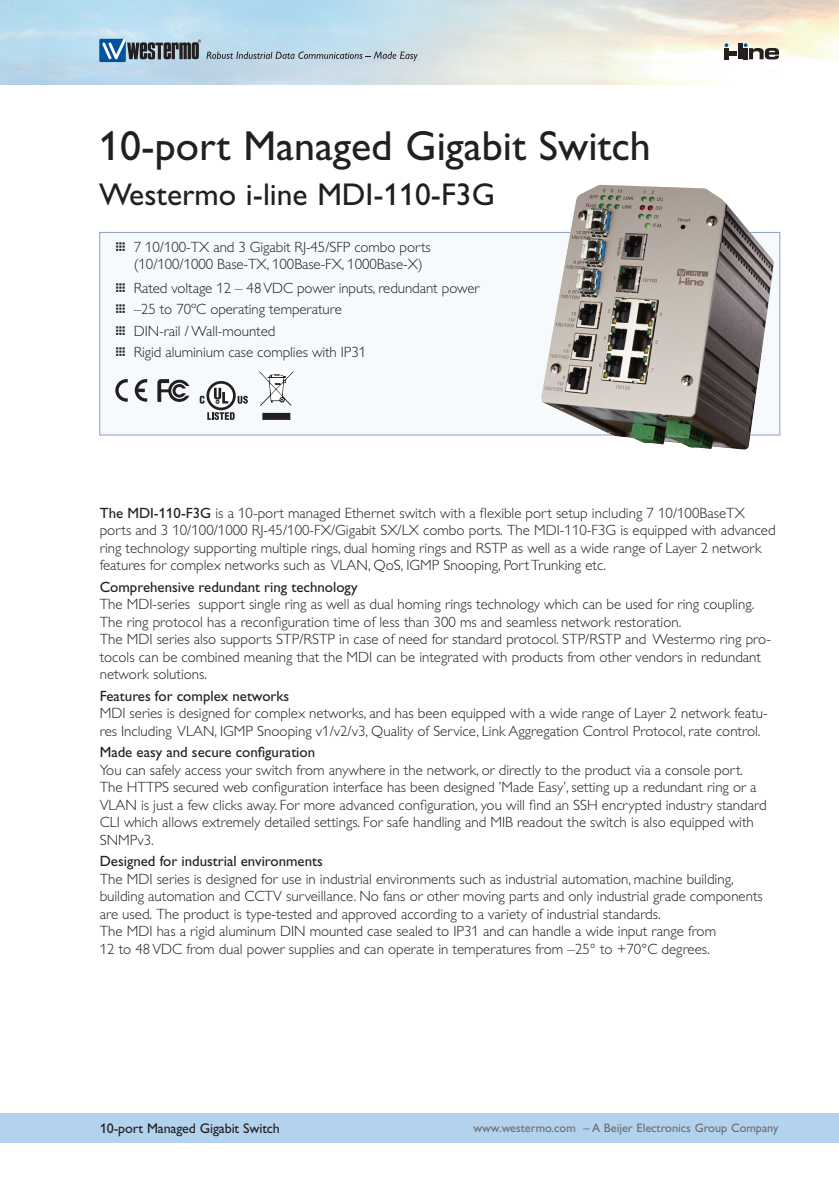
<style>
.page{position:relative;width:839px;height:1186px;background:#fff}
.page>*{position:absolute;margin:0;border:0;box-sizing:border-box;transform-origin:0 0}
.Produktrubrik{font:42px "Gill Alt One Mod";color:#231f20}
.Produktrubrik-2{font:31.5px "Gill Alt One Mod";color:#231f20}
.Brödtext{font:300 14.88px/17.5px "Gill Alt One Mod";color:#231f20}
.t1{font:14px "Gill Alt One Mod";letter-spacing:-.01em;color:#231f20}
.t2{font:12.25px "Gill Alt One Mod";color:#6c6d70}
.s1{font-size:15.75px}
.s2{font-weight:400}
</style>
<div class="page">
<img style="left:0;top:0;width:838px;height:84px">
<div style="left:0;top:1112px;width:838px;height:30px;background:#b3d2ee"></div>
<div style="left:100px;top:232px;width:679px;height:203px;background:#f6fafd"></div>
<svg style="left:115px;top:379px;width:13px;height:23px"></svg>
<svg style="left:135px;top:379px;width:12px;height:23px"></svg>
<svg style="left:157px;top:379px;width:32px;height:23px"></svg>
<svg style="left:259px;top:371px;width:34px;height:35px"></svg>
<svg style="left:262px;top:413px;width:28px;height:7px"></svg>
<svg style="left:207px;top:412px;width:27px;height:8px"></svg>
<svg style="left:237px;top:396px;width:11px;height:8px"></svg>
<svg style="left:206px;top:381px;width:30px;height:29px"></svg>
<svg style="left:209px;top:384px;width:24px;height:23px"></svg>
<svg style="left:214px;top:388px;width:14px;height:15px"></svg>
<svg style="left:200px;top:396px;width:4px;height:8px"></svg>
<div style="left:99px;top:39px;width:27px;height:23px;background:#0153a1"></div>
<svg style="left:102px;top:39px;width:315px;height:22px;background:#9ab1c1"></svg>
<hr style="left:738px;top:43px;width:4px;height:16px;background:#231f20">
<svg style="left:724px;top:43px;width:12px;height:13px"></svg>
<hr style="left:724px;top:48px;width:4px;height:11px;background:#231f20">
<svg style="left:743px;top:43px;width:35px;height:16px"></svg>
<img style="left:541px;top:185px;width:232px;height:264px">
<p class="Produktrubrik" style="left:99px;top:123px;width:553px">10-port Managed Gigabit Switch</p>
<p class="Produktrubrik-2" style="left:99px;top:177px;width:397px">Westermo i-line MDI-110-F3G</p>
<p class="Brödtext" style="left:134px;top:238px;width:298px;text-indent:-19px"><span class="s1">…</span> 7 10/100-TX and 3 Gigabit RJ-45/SFP combo ports (10/100/1000 Base-TX, 100Base-FX, 1000Base-X)</p>
<p class="Brödtext" style="left:115px;top:279px;width:366px"><span class="s1">…</span> Rated voltage 12 – 48VDC power inputs, redundant power</p>
<p class="Brödtext" style="left:115px;top:300px;width:228px"><span class="s1">…</span> –25 to 70ºC operating temperature</p>
<p class="Brödtext" style="left:115px;top:322px;width:162px"><span class="s1">…</span> DIN-rail / Wall-mounted</p>
<p class="Brödtext" style="left:115px;top:343px;width:253px"><span class="s1">…</span> Rigid aluminium case complies with IP31</p>
<p class="Brödtext" style="left:100px;top:504px;width:677px"><span class="s2">The MDI-110-F3G</span> is a 10-port managed Ethernet switch with a flexible port setup including 7 10/100BaseTX ports and 3 10/100/1000 RJ-45/100-FX/Gigabit SX/LX combo ports. The MDI-110-F3G is equipped with advanced ring technology supporting multiple rings, dual homing rings and RSTP as well as a wide range of Layer 2 network features for complex networks such as VLAN, QoS, IGMP Snooping, PortTrunking etc.</p>
<p class="Brödtext" style="left:100px;top:578px;width:672px"><span class="s2">Comprehensive redundant ring technology<br></span>The MDI-series support single ring as well as dual homing rings technology which can be used for ring coupling.<br>The ring protocol has a reconfiguration time of less than 300 ms and seamless network restoration.<br>The MDI series also supports STP/RSTP in case of need for standard protocol. STP/RSTP and Westermo ring pro&shy;tocols can be combined meaning that the MDI can be integrated with products from other vendors in redundant network solutions.</p>
<p class="Brödtext" style="left:100px;top:687px;width:669px"><span class="s2">Features for complex networks<br></span>MDI series is designed for complex networks, and has been equipped with a wide range of Layer 2 network featu&shy;res Including VLAN, IGMP Snooping v1/v2/v3, Quality of Service, Link Aggregation Control Protocol, rate control.</p>
<p class="Brödtext" style="left:100px;top:743px;width:668px"><span class="s2">Made easy and secure configuration<br></span>You can safely access your switch from anywhere in the network, or directly to the product via a console port.<br>The HTTPS secured web configuration interface has been designed ’Made Easy’, setting up a redundant ring or a VLAN is just a few clicks away. For more advanced configuration, you will find an SSH encrypted industry standard CLI which allows extremely detailed settings. For safe handling and MIB readout the switch is also equipped with SNMPv3.</p>
<p class="Brödtext" style="left:100px;top:852px;width:664px"><span class="s2">Designed for industrial environments<br></span>The MDI series is designed for use in industrial environments such as industrial automation, machine building, building automation and CCTV surveillance. No fans or other moving parts and only industrial grade components are used. The product is type-tested and approved according to a variety of industrial standards.<br>The MDI has a rigid aluminum DIN mounted case sealed to IP31 and can handle a wide input range from<br>12 to 48VDC from dual power supplies and can operate in temperatures from –25° to +70°C degrees.</p>
<p class="t1" style="left:100px;top:1120px;width:181px">10-port Managed Gigabit Switch</p>
<p class="t2" style="left:473px;top:1121px;width:306px">www.westermo.com – A Beijer Electronics Group Company</p>
</div>
